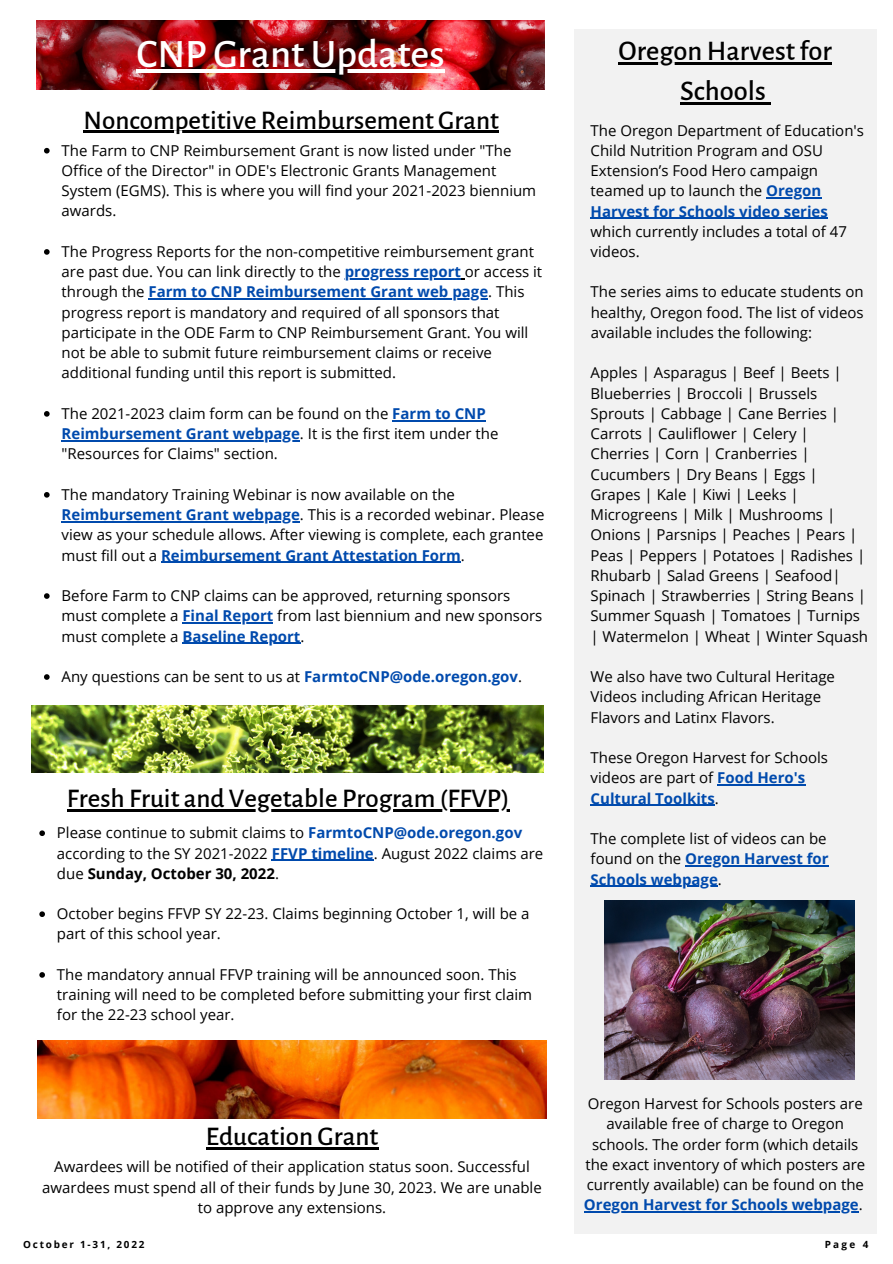
<style>
.page{position:relative;width:893px;height:1264px;background:#fff}
.page>*{position:absolute;margin:0;border:0;box-sizing:border-box;transform-origin:0 0}
.t1{font:500 40.5px "Alegreya Sans";color:#fff}
.t2{font:500 28.5px/39.3px "Alegreya Sans";color:#000;text-align:center}
.t3{font:500 27px "Alegreya Sans";color:#000}
.t4{font:15px/20.2px "Open Sans";color:#000}
.t5{font:700 9.9px "Open Sans";letter-spacing:.18em;color:#000}
.s1{font-weight:700;color:#004aad}
.s2{font-weight:700}
</style>
<div class="page">
<div style="left:574px;top:29px;width:301px;height:1204px;background:#f2f2f2"></div>
<hr style="left:584px;top:1211px;width:274px;height:1px;background:#004aad">
<hr style="left:590px;top:885px;width:128px;height:1px;background:#004aad">
<hr style="left:685px;top:865px;width:143px;height:1px;background:#004aad">
<hr style="left:766px;top:197px;width:55px;height:1px;background:#004aad">
<hr style="left:618px;top:63px;width:214px;height:2px;background:#000">
<hr style="left:182px;top:642px;width:118px;height:2px;background:#004aad">
<hr style="left:182px;top:622px;width:91px;height:1px;background:#004aad">
<hr style="left:62px;top:521px;width:238px;height:1px;background:#004aad">
<hr style="left:62px;top:440px;width:238px;height:1px;background:#004aad">
<hr style="left:148px;top:298px;width:340px;height:2px;background:#004aad">
<hr style="left:345px;top:278px;width:116px;height:1px;background:#004aad">
<hr style="left:83px;top:131px;width:416px;height:2px;background:#000">
<hr style="left:67px;top:809px;width:442px;height:2px;background:#000">
<hr style="left:392px;top:420px;width:94px;height:1px;background:#004aad">
<hr style="left:161px;top:561px;width:299px;height:2px;background:#004aad">
<hr style="left:272px;top:859px;width:102px;height:1px;background:#004aad">
<hr style="left:206px;top:1147px;width:172px;height:2px;background:#000">
<hr style="left:680px;top:102px;width:85px;height:2px;background:#000">
<hr style="left:590px;top:218px;width:237px;height:1px;background:#004aad">
<hr style="left:717px;top:784px;width:88px;height:1px;background:#004aad">
<hr style="left:590px;top:804px;width:124px;height:1px;background:#004aad">
<img style="left:36px;top:21px;width:508px;height:68px">
<hr style="left:136px;top:70px;width:308px;height:3px;background:#fff">
<svg style="left:44px;top:148px;width:6px;height:5px"></svg>
<svg style="left:44px;top:249px;width:6px;height:6px"></svg>
<svg style="left:44px;top:411px;width:6px;height:5px"></svg>
<svg style="left:44px;top:492px;width:6px;height:5px"></svg>
<svg style="left:44px;top:593px;width:6px;height:6px"></svg>
<svg style="left:44px;top:674px;width:6px;height:6px"></svg>
<img style="left:31px;top:705px;width:512px;height:67px">
<svg style="left:39px;top:830px;width:6px;height:6px"></svg>
<svg style="left:39px;top:911px;width:6px;height:6px"></svg>
<svg style="left:39px;top:972px;width:6px;height:5px"></svg>
<img style="left:38px;top:1040px;width:508px;height:78px">
<img style="left:604px;top:900px;width:250px;height:179px">
<p class="t1" style="left:136px;top:35px;width:310px">CNP Grant Updates</p>
<h1 class="t3" style="left:83px;top:107px;width:417px">Noncompetitive Reimbursement Grant</h1>
<p class="t4" style="left:62px;top:140px;width:476px">The Farm to CNP Reimbursement Grant is now listed under "The Office of the Director" in ODE's Electronic Grants Management System (EGMS). This is where you will find your 2021-2023 biennium awards.</p>
<p class="t4" style="left:62px;top:241px;width:482px">The Progress Reports for the non-competitive reimbursement grant are past due. You can link directly to the <span class="s1">progress report</span> or access it through the <span class="s1">Farm to CNP Reimbursement Grant web page</span>. This progress report is mandatory and required of all sponsors that participate in the ODE Farm to CNP Reimbursement Grant. You will not be able to submit future reimbursement claims or receive additional funding until this report is submitted.</p>
<p class="t4" style="left:62px;top:403px;width:438px">The 2021-2023 claim form can be found on the <span class="s1">Farm to CNP<br>Reimbursement Grant webpage</span>. It is the first item under the "Resources for Claims" section.</p>
<p class="t4" style="left:62px;top:484px;width:484px">The mandatory Training Webinar is now available on the <span class="s1">Reimbursement Grant webpage</span>. This is a recorded webinar. Please view as your schedule allows. After viewing is complete, each grantee must fill out a <span class="s1">Reimbursement Grant Attestation Form</span>.</p>
<p class="t4" style="left:62px;top:585px;width:482px">Before Farm to CNP claims can be approved, returning sponsors must complete a <span class="s1">Final Report</span> from last biennium and new sponsors must complete a <span class="s1">Baseline Report</span>.</p>
<p class="t4" style="left:62px;top:666px;width:462px">Any questions can be sent to us at <span class="s1">FarmtoCNP@ode.oregon.gov</span>.</p>
<h2 class="t3" style="left:67px;top:785px;width:444px">Fresh Fruit and Vegetable Program (FFVP)</h2>
<p class="t4" style="left:57px;top:822px;width:488px">Please continue to submit claims to <span class="s1">FarmtoCNP@ode.oregon.gov </span>according to the SY 2021-2022 <span class="s1">FFVP timeline</span>. August 2022 claims are due <span class="s2">Sunday, October 30, 2022</span>.</p>
<p class="t4" style="left:57px;top:903px;width:474px">October begins FFVP SY 22-23. Claims beginning October 1, will be a part of this school year.</p>
<p class="t4" style="left:57px;top:964px;width:476px">The mandatory annual FFVP training will be announced soon. This training will need to be completed before submitting your first claim for the 22-23 school year.</p>
<h2 class="t3" style="left:206px;top:1123px;width:174px">Education Grant</h2>
<p class="t4" style="left:42px;top:1156px;width:501px;text-align:center">Awardees will be notified of their application status soon. Successful awardees must spend all of their funds by June 30, 2023. We are unable to approve any extensions.</p>
<h3 class="t5" style="left:23px;top:1236px;width:123px">October 1-31, 2022</h3>
<h1 class="t2" style="left:618px;top:32px;width:215px">Oregon Harvest for<br>Schools</h1>
<p class="t4" style="left:590px;top:120px;width:275px">The Oregon Department of Education's<br>Child Nutrition Program and OSU<br>Extension’s Food Hero campaign teamed up to launch the <span class="s1">Oregon<br>Harvest for Schools video series</span></p>
<p class="t4" style="left:590px;top:221px;width:258px">which currently includes a total of 47 videos.</p>
<p class="t4" style="left:590px;top:281px;width:274px;text-align:justify">The series aims to educate students on healthy, Oregon food. The list of videos available includes the following:</p>
<p class="t4" style="left:590px;top:362px;width:279px">Apples | Asparagus | Beef | Beets | Blueberries | Broccoli | Brussels Sprouts | Cabbage | Cane Berries | Carrots | Cauliflower | Celery | Cherries | Corn | Cranberries | Cucumbers | Dry Beans | Eggs | Grapes | Kale | Kiwi | Leeks | Microgreens | Milk | Mushrooms | Onions | Parsnips | Peaches | Pears | Peas | Peppers | Potatoes | Radishes | Rhubarb | Salad Greens | Seafood| Spinach | Strawberries | String Beans | Summer Squash | Tomatoes | Turnips | Watermelon | Wheat | Winter Squash</p>
<p class="t4" style="left:590px;top:666px;width:246px">We also have two Cultural Heritage<br>Videos including African Heritage<br>Flavors and Latinx Flavors.</p>
<p class="t4" style="left:590px;top:747px;width:239px">These Oregon Harvest for Schools videos are part of <span class="s1">Food Hero's<br>Cultural Toolkits</span>.</p>
<p class="t4" style="left:590px;top:828px;width:239px">The complete list of videos can be found on the <span class="s1">Oregon Harvest for<br>Schools webpage</span>.</p>
<p class="t4" style="left:584px;top:1093px;width:283px;text-align:center">Oregon Harvest for Schools posters are available free of charge to Oregon schools. The order form (which details the exact inventory of which posters are currently available) can be found on the <span class="s1">Oregon Harvest for Schools webpage</span>.</p>
<p class="t5" style="left:824px;top:1236px;width:45px">Page 4</p>
</div>
